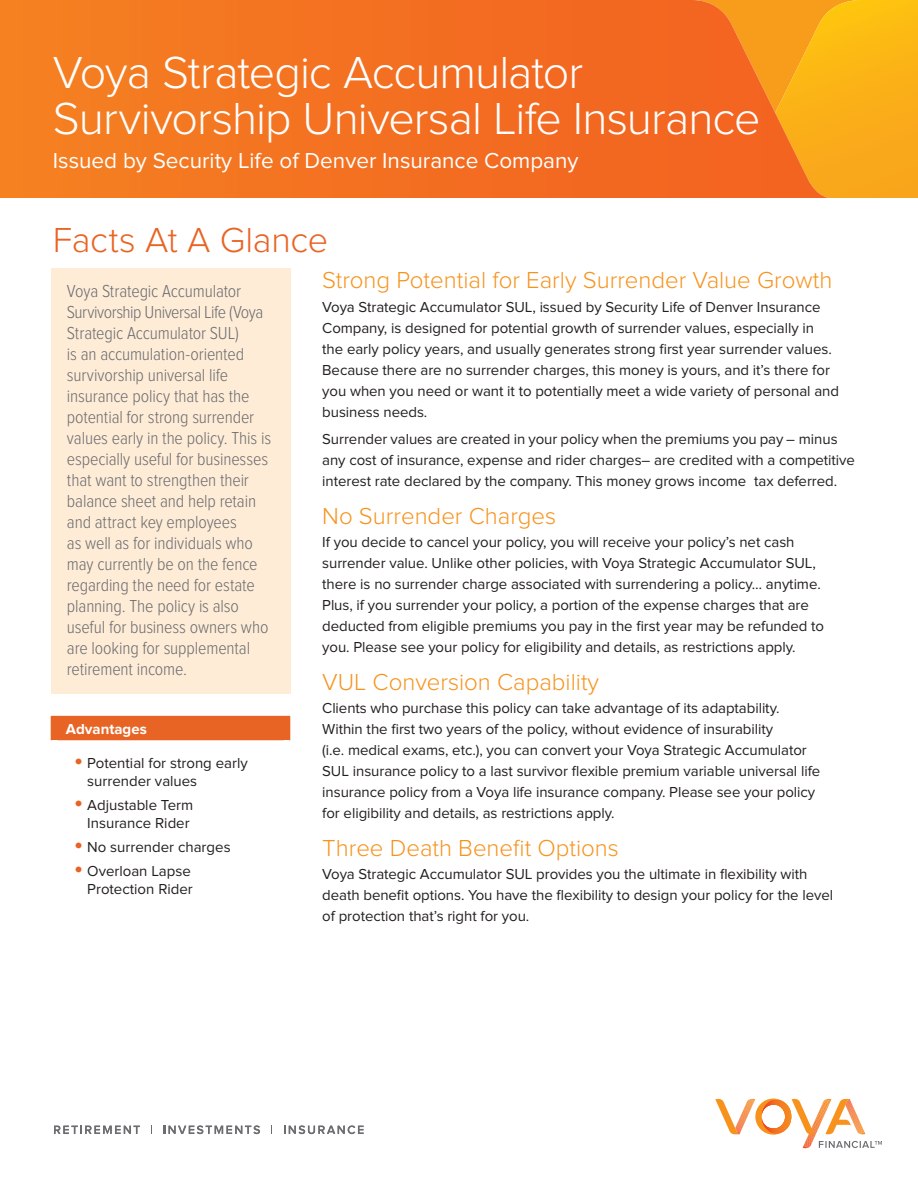
<style>
.page{position:relative;width:918px;height:1188px;background:#fff}
.page>*{position:absolute;margin:0;border:0;box-sizing:border-box;transform-origin:0 0}
.t1{font:300 46.5px/46.5px "Proxima Nova";letter-spacing:-.02em;color:#fff}
.t2{font:300 36px "Proxima Nova";letter-spacing:-.01em;color:#e86424}
.Body_header_-_Voya_O{font:300 24px "Proxima Nova";color:#f7931d}
.Voya-Issued-By{font:22.5px "Proxima Nova";color:#fff}
.Sidebar_header{font:300 18px/21px "Proxima Nova Cond";letter-spacing:-.01em;color:#6c6d70}
.MAIN_Body_Copy_-_Pro{font:15px/21px "Proxima Nova";letter-spacing:-.005em;color:#231f20}
.Key_Features_header{font:700 15px "Proxima Nova";color:#fff}
.s1{font-size:27px;color:#e86424}
</style>
<div class="page">
<svg style="left:715px;top:1098px;width:167px;height:51px"></svg>
<div style="left:51px;top:268px;width:239px;height:426px;background:#feecd7"></div>
<div style="left:51px;top:716px;width:239px;height:24px;background:#e86424"></div>
<svg style="left:830px;top:0;width:88px;height:198px;background:#fab017"></svg>
<svg style="left:0;top:0;width:830px;height:198px;background:#f37420"></svg>
<svg style="left:54px;top:1126px;width:86px;height:8px"></svg>
<svg style="left:164px;top:1125px;width:96px;height:9px"></svg>
<svg style="left:284px;top:1125px;width:80px;height:9px"></svg>
<p class="t1" style="left:53px;top:50px;width:709px">Voya Strategic Accumulator<br>Survivorship Universal Life Insurance</p>
<p class="Voya-Issued-By" style="left:53px;top:148px;width:527px">Issued by Security Life of Denver Insurance Company</p>
<p class="t2" style="left:53px;top:219px;width:277px">Facts At A Glance</p>
<p class="Sidebar_header" style="left:67px;top:281px;width:206px">Voya Strategic Accumulator<br>Survivorship Universal Life (Voya<br>Strategic Accumulator SUL)<br>is an accumulation-oriented survivorship universal life insurance policy that has the potential for strong surrender values early in the policy. This is especially useful for businesses that want to strengthen their balance sheet and help retain and attract key employees<br>as well as for individuals who may currently be on the fence regarding the need for estate planning. The policy is also useful for business owners who are looking for supplemental retirement income.</p>
<p class="Key_Features_header" style="left:66px;top:721px;width:83px">Advantages</p>
<p class="MAIN_Body_Copy_-_Pro" style="left:87px;top:754px;width:162px;line-height:18px;text-indent:-14px"><span class="s1">•</span> Potential for strong early surrender values</p>
<p class="MAIN_Body_Copy_-_Pro" style="left:74px;top:796px;width:121px;line-height:18px;text-align:right"><span class="s1">•</span> Adjustable Term<br>Insurance Rider</p>
<p class="MAIN_Body_Copy_-_Pro" style="left:74px;top:836px;width:158px"><span class="s1">•</span> No surrender charges</p>
<p class="MAIN_Body_Copy_-_Pro" style="left:74px;top:862px;width:121px;line-height:18px;text-align:right"><span class="s1">•</span> Overloan Lapse<br>Protection Rider</p>
<p class="Body_header_-_Voya_O" style="left:322px;top:267px;width:512px">Strong Potential for Early Surrender Value Growth</p>
<p class="MAIN_Body_Copy_-_Pro" style="left:322px;top:296px;width:518px">Voya Strategic Accumulator SUL, issued by Security Life of Denver Insurance Company, is designed for potential growth of surrender values, especially in<br>the early policy years, and usually generates strong first year surrender values.<br>Because there are no surrender charges, this money is yours, and it’s there for you when you need or want it to potentially meet a wide variety of personal and business needs.</p>
<p class="MAIN_Body_Copy_-_Pro" style="left:322px;top:429px;width:534px">Surrender values are created in your policy when the premiums you pay – minus any cost of insurance, expense and rider charges– are credited with a competitive interest rate declared by the company. This money grows income tax deferred.</p>
<p class="Body_header_-_Voya_O" style="left:322px;top:502px;width:236px">No Surrender Charges</p>
<p class="MAIN_Body_Copy_-_Pro" style="left:322px;top:532px;width:503px">If you decide to cancel your policy, you will receive your policy’s net cash surrender value. Unlike other policies, with Voya Strategic Accumulator SUL, there is no surrender charge associated with surrendering a policy… anytime.<br>Plus, if you surrender your policy, a portion of the expense charges that are deducted from eligible premiums you pay in the first year may be refunded to you. Please see your policy for eligibility and details, as restrictions apply.</p>
<p class="Body_header_-_Voya_O" style="left:322px;top:668px;width:278px">VUL Conversion Capability</p>
<p class="MAIN_Body_Copy_-_Pro" style="left:322px;top:698px;width:500px">Clients who purchase this policy can take advantage of its adaptability.<br>Within the first two years of the policy, without evidence of insurability<br>(i.e. medical exams, etc.), you can convert your Voya Strategic Accumulator SUL insurance policy to a last survivor flexible premium variable universal life insurance policy from a Voya life insurance company. Please see your policy for eligibility and details, as restrictions apply.</p>
<p class="Body_header_-_Voya_O" style="left:322px;top:834px;width:298px">Three Death Benefit Options</p>
<p class="MAIN_Body_Copy_-_Pro" style="left:322px;top:864px;width:512px">Voya Strategic Accumulator SUL provides you the ultimate in flexibility with death benefit options. You have the flexibility to design your policy for the level of protection that’s right for you.</p>
</div>
